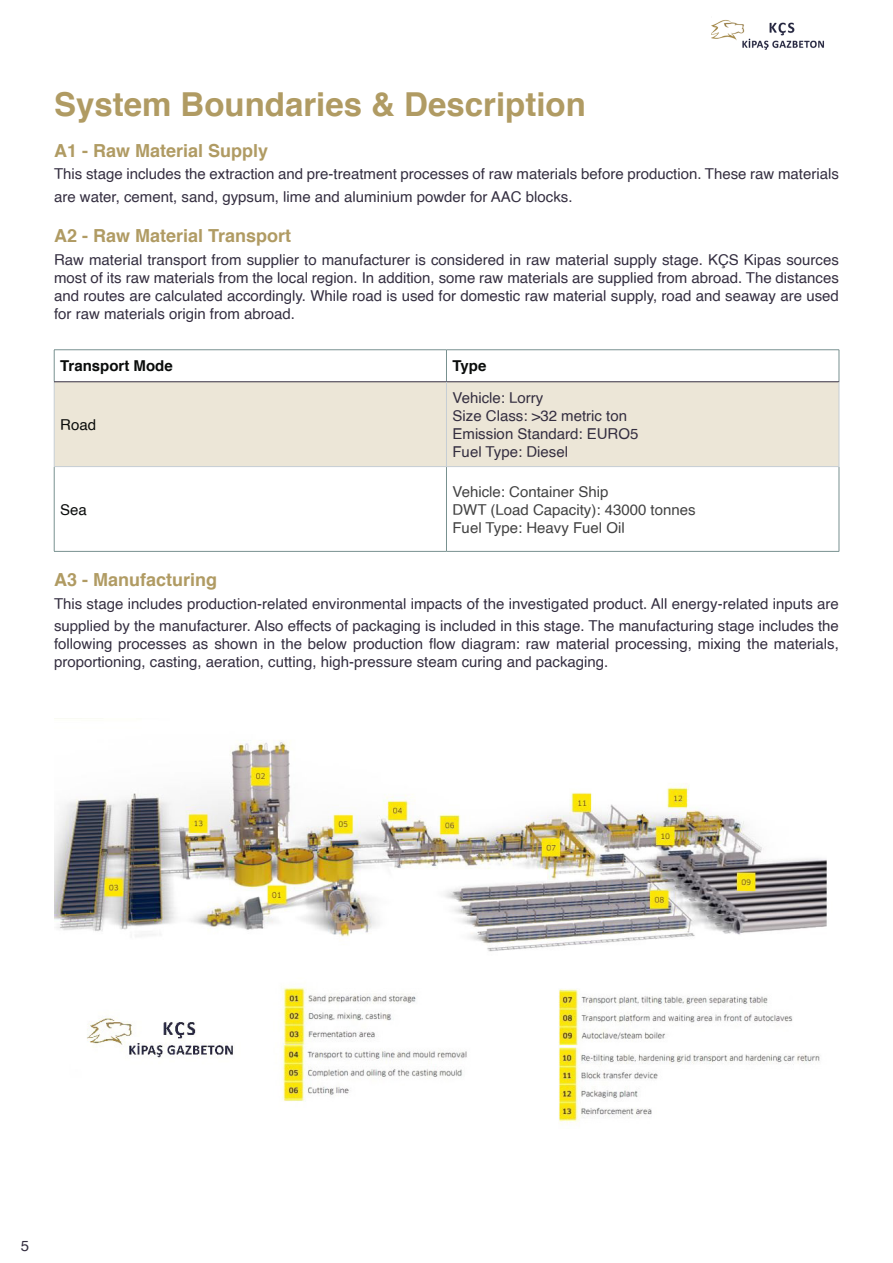
<style>
.page{position:relative;width:893px;height:1263px;background:#fff}
.page>*{position:absolute;margin:0;border:0;box-sizing:border-box;transform-origin:0 0}
.t1{font:700 33px "Helvetica";color:#b09b63}
.t2{font:700 18px "Helvetica";color:#b09b63}
.t3{font:15px/18px "Helvetica";color:#342e40}
.t4{font:15px "Helvetica";color:#424242}
.t5{font:700 15px "Helvetica";color:#0a0c0b}
.t6{font:15px "Helvetica";color:#0a0c0b}
</style>
<div class="page">
<div style="left:55px;top:382px;width:784px;height:84px;background:#ece6d7"></div>
<hr style="left:54px;top:349px;width:392px;height:1px;background:#789190">
<hr style="left:54px;top:350px;width:1px;height:32px;background:#789190">
<hr style="left:446px;top:349px;width:393px;height:1px;background:#789190">
<hr style="left:446px;top:350px;width:1px;height:32px;background:#789190">
<hr style="left:839px;top:350px;width:1px;height:32px;background:#789190">
<hr style="left:54px;top:467px;width:1px;height:84px;background:#789190">
<hr style="left:446px;top:467px;width:1px;height:84px;background:#789190">
<hr style="left:839px;top:467px;width:1px;height:84px;background:#789190">
<hr style="left:54px;top:551px;width:392px;height:1px;background:#789190">
<hr style="left:446px;top:551px;width:393px;height:1px;background:#789190">
<hr style="left:54px;top:382px;width:1px;height:84px;background:#c6ced4">
<hr style="left:54px;top:381px;width:392px;height:1px;background:#352f41">
<hr style="left:446px;top:381px;width:393px;height:1px;background:#352f41">
<hr style="left:446px;top:382px;width:1px;height:84px;background:#c6ced4">
<hr style="left:839px;top:382px;width:1px;height:84px;background:#c6ced4">
<hr style="left:54px;top:466px;width:392px;height:1px;background:#c6ced4">
<hr style="left:446px;top:466px;width:393px;height:1px;background:#c6ced4">
<img style="left:54px;top:740px;width:773px;height:384px">
<img style="left:711px;top:20px;width:113px;height:30px">
<p class="t1" style="left:54px;top:78px;width:533px">System Boundaries &amp; Description</p>
<p class="t2" style="left:54px;top:136px;width:216px">A1 - Raw Material Supply</p>
<p class="t3" style="left:54px;top:163px;width:786px;line-height:22.5px">This stage includes the extraction and pre-treatment processes of raw materials before production. These raw materials are water, cement, sand, gypsum, lime and aluminium powder for AAC blocks.</p>
<p class="t2" style="left:54px;top:222px;width:239px">A2 - Raw Material Transport</p>
<p class="t3" style="left:54px;top:251px;width:786px;text-align:justify">Raw material transport from supplier to manufacturer is considered in raw material supply stage. KÇS Kipas sources most of its raw materials from the local region. In addition, some raw materials are supplied from abroad. The distances and routes are calculated accordingly. While road is used for domestic raw material supply, road and seaway are used for raw materials origin from abroad.</p>
<p class="t5" style="left:60px;top:354px;width:114px">Transport Mode</p>
<p class="t5" style="left:452px;top:354px;width:35px">Type</p>
<p class="t6" style="left:60px;top:413px;width:37px">Road</p>
<p class="t6" style="left:60px;top:498px;width:28px">Sea</p>
<p class="t3" style="left:452px;top:389px;width:92px">Vehicle: Lorry</p>
<p class="t3" style="left:452px;top:407px;width:176px">Size Class: &gt;32 metric ton</p>
<p class="t3" style="left:452px;top:425px;width:187px">Emission Standard: EURO5</p>
<p class="t3" style="left:452px;top:443px;width:117px">Fuel Type: Diesel</p>
<p class="t4" style="left:452px;top:480px;width:157px">Vehicle: Container Ship</p>
<p class="t4" style="left:452px;top:498px;width:245px">DWT (Load Capacity): 43000 tonnes</p>
<p class="t4" style="left:452px;top:516px;width:174px">Fuel Type: Heavy Fuel Oil</p>
<p class="t2" style="left:54px;top:565px;width:165px">A3 - Manufacturing</p>
<p class="t3" style="left:54px;top:592px;width:786px;line-height:22.5px">This stage includes production-related environmental impacts of the investigated product. All energy-related inputs are supplied by the manufacturer. Also effects of packaging is included in this stage. The manufacturing stage includes the</p>
<p class="t3" style="left:54px;top:635px;width:786px">following processes as shown in the below production flow diagram: raw material processing, mixing the materials, proportioning, casting, aeration, cutting, high-pressure steam curing and packaging.</p>
<p class="t3" style="left:21px;top:1237px;width:10px">5</p>
</div>
